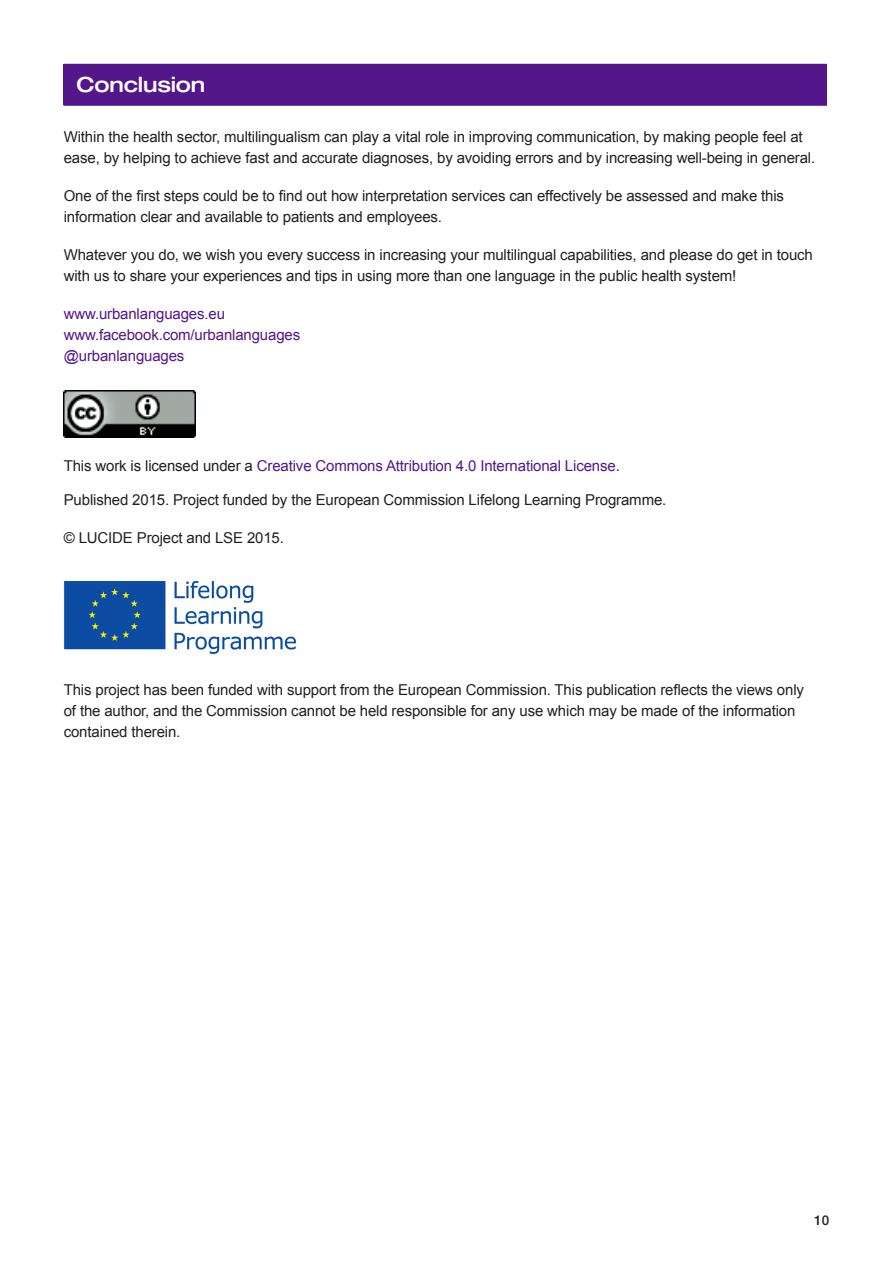
<style>
.page{position:relative;width:893px;height:1263px;background:#fff}
.page>*{position:absolute;margin:0;border:0;box-sizing:border-box;transform-origin:0 0}
.DU_Body_Copy{font:500 expanded 21px "Helvetica Neue LT Pro";letter-spacing:-.01em;color:#fff}
.DU_Body_Copy-2{font:15px/21px "Arial";letter-spacing:-.01em;color:#231f20}
.DU_Body_Copy-3{font:15px/21px "Arial";letter-spacing:-.01em;color:#53168b}
.t1{font:500 13.5px "Helvetica Neue LT Pro";color:#231f20}
.s1{color:#231f20}
</style>
<div class="page">
<div style="left:64px;top:65px;width:763px;height:40px;background:#53168b"></div>
<hr style="left:64px;top:64px;width:763px;height:1px;background:#53168b">
<hr style="left:64px;top:104px;width:763px;height:2px;background:#53168b">
<img style="left:64px;top:391px;width:132px;height:46px">
<img style="left:64px;top:581px;width:232px;height:74px">
<p class="DU_Body_Copy" style="left:77px;top:71px;width:130px">Conclusion</p>
<p class="DU_Body_Copy-2" style="left:64px;top:127px;width:753px">Within the health sector, multilingualism can play a vital role in improving communication, by making people feel at ease, by helping to achieve fast and accurate diagnoses, by avoiding errors and by increasing well-being in general.</p>
<p class="DU_Body_Copy-2" style="left:64px;top:186px;width:722px">One of the first steps could be to find out how interpretation services can effectively be assessed and make this information clear and available to patients and employees.</p>
<p class="DU_Body_Copy-2" style="left:64px;top:245px;width:751px">Whatever you do, we wish you every success in increasing your multilingual capabilities, and please do get in touch with us to share your experiences and tips in using more than one language in the public health system!</p>
<p class="DU_Body_Copy-3" style="left:64px;top:304px;width:238px">www.urbanlanguages.eu www.facebook.com/urbanlanguages @urbanlanguages</p>
<p class="DU_Body_Copy-3" style="left:64px;top:456px;width:558px"><span class="s1">This work is licensed under a</span> Creative Commons Attribution 4.0 International License<span class="s1">.</span></p>
<p class="DU_Body_Copy-2" style="left:64px;top:489px;width:604px">Published 2015. Project funded by the European Commission Lifelong Learning Programme.</p>
<p class="DU_Body_Copy-2" style="left:64px;top:527px;width:222px">© LUCIDE Project and LSE 2015.</p>
<p class="DU_Body_Copy-2" style="left:64px;top:679px;width:742px">This project has been funded with support from the European Commission. This publication reflects the views only of the author, and the Commission cannot be held responsible for any use which may be made of the information contained therein.</p>
<p class="t1" style="left:814px;top:1212px;width:17px">10</p>
</div>
